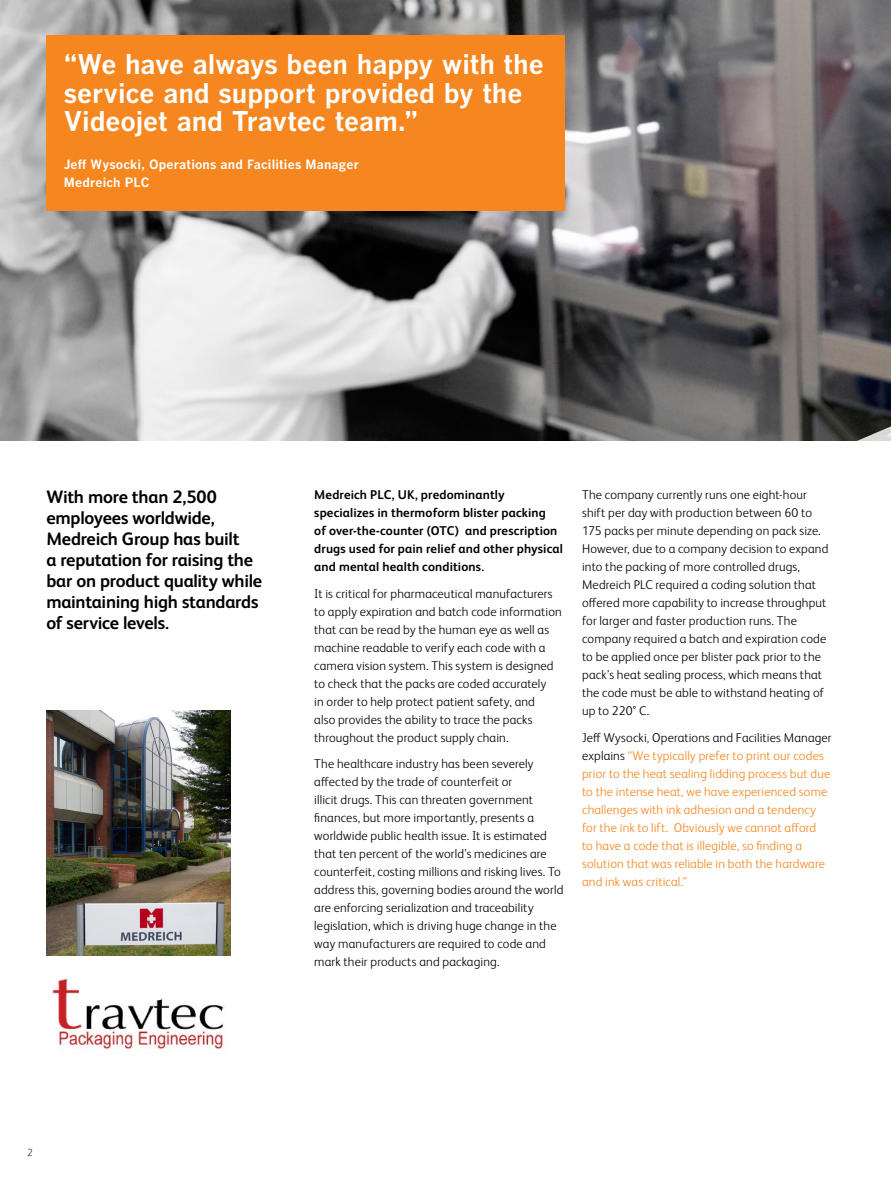
<style>
.page{position:relative;width:891px;height:1188px;background:#fff}
.page>*{position:absolute;margin:0;border:0;box-sizing:border-box;transform-origin:0 0}
.t1{font:700 27px/28.5px "Benton Gothic";letter-spacing:-.005em;color:#fff}
.t2{font:700 18px/21px "FS Albert Pro";letter-spacing:-.015em;color:#000}
.t3{font:300 12.75px/18px "FS Albert Pro";letter-spacing:.01em;color:#000}
.t4{font:300 12.75px/18px "FS Albert Pro";letter-spacing:.01em;color:#f6861f}
.t5{font:700 12.75px/18px "FS Albert Pro";letter-spacing:.01em;color:#000}
.t6{font:700 12.75px/18px "Benton Gothic";letter-spacing:.015em;color:#fff}
.t7{font:300 10.5px "FS Albert Pro";color:#414042}
.s1{color:#000}
</style>
<div class="page">
<img style="left:0;top:0;width:891px;height:441px">
<div style="left:46px;top:36px;width:519px;height:175px;background:#f6861f"></div>
<img style="left:46px;top:710px;width:184px;height:246px">
<img style="left:52px;top:979px;width:172px;height:70px">
<h1 class="t1" style="left:64px;top:51px;width:482px">“We have always been happy with the service and support provided by the<br>Videojet and Travtec team.”</h1>
<p class="t6" style="left:64px;top:156px;width:297px">Jeff Wysocki, Operations and Facilities Manager<br>Medreich PLC</p>
<h2 class="t2" style="left:46px;top:486px;width:217px">With more than 2,500 employees worldwide,<br>Medreich Group has built<br>a reputation for raising the bar on product quality while maintaining high standards of service levels.</h2>
<p class="t5" style="left:314px;top:485px;width:250px">Medreich PLC, UK, predominantly specializes in thermoform blister packing<br>of over-the-counter (OTC) and prescription drugs used for pain relief and other physical and mental health conditions.</p>
<p class="t3" style="left:314px;top:583px;width:249px">It is critical for pharmaceutical manufacturers to apply expiration and batch code information that can be read by the human eye as well as machine readable to verify each code with a camera vision system. This system is designed to check that the packs are coded accurately<br>in order to help protect patient safety, and<br>also provides the ability to trace the packs throughout the product supply chain.</p>
<p class="t3" style="left:314px;top:754px;width:251px">The healthcare industry has been severely affected by the trade of counterfeit or<br>illicit drugs. This can threaten government finances, but more importantly, presents a worldwide public health issue. It is estimated that ten percent of the world’s medicines are counterfeit, costing millions and risking lives. To address this, governing bodies around the world are enforcing serialization and traceability legislation, which is driving huge change in the way manufacturers are required to code and mark their products and packaging.</p>
<p class="t3" style="left:582px;top:485px;width:248px">The company currently runs one eight-hour shift per day with production between 60 to 175 packs per minute depending on pack size.<br>However, due to a company decision to expand into the packing of more controlled drugs, Medreich PLC required a coding solution that offered more capability to increase throughput for larger and faster production runs. The company required a batch and expiration code to be applied once per blister pack prior to the pack’s heat sealing process, which means that the code must be able to withstand heating of up to 220° C.</p>
<p class="t4" style="left:582px;top:727px;width:251px"><span class="s1">Jeff Wysocki, Operations and Facilities Manager explains</span> “We typically prefer to print our codes prior to the heat sealing lidding process but due to the intense heat, we have experienced some challenges with ink adhesion and a tendency for the ink to lift. Obviously we cannot afford<br>to have a code that is illegible, so finding a solution that was reliable in both the hardware and ink was critical.”</p>
<p class="t7" style="left:27px;top:1145px;width:7px">2</p>
</div>
